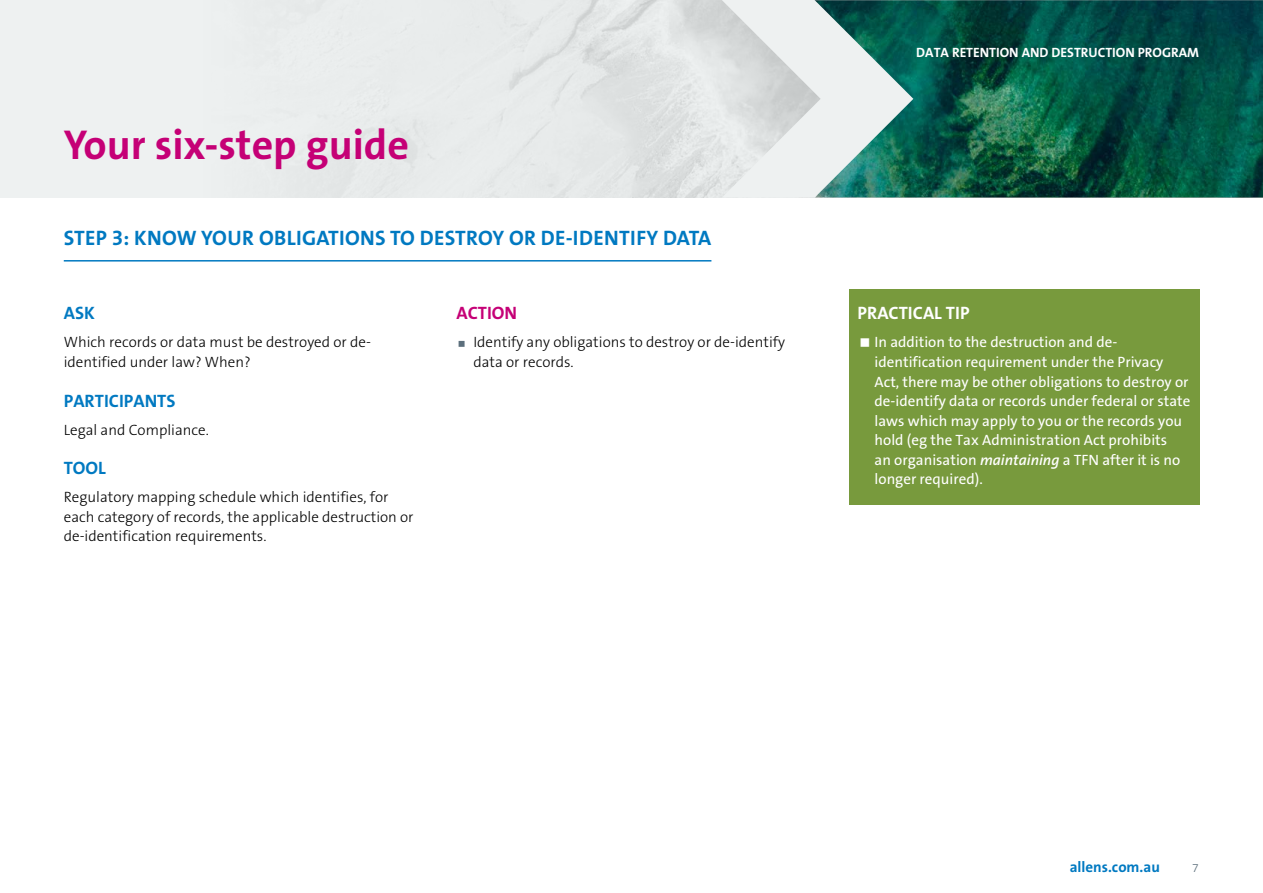
<style>
.page{position:relative;width:1263px;height:893px;background:#fff}
.page>*{position:absolute;margin:0;border:0;box-sizing:border-box;transform-origin:0 0}
.t1{font:700 42px "The Sans B W7";color:#c50076}
.t2{font:700 21px "The Sans B W7";letter-spacing:.015em;color:#0079c1}
.t3{font:700 18px "The Sans B W7";color:#0079c1}
.t4{font:700 18px "The Sans B W7";color:#fff}
.t5{font:700 18px "The Sans B W7";color:#c50076}
.t6{font:15px/19.5px "The Sans B W5 Plain";color:#fff}
.t7{font:300 15px/19.5px "The Sans B W3";color:#000}
.t8{font:700 15px "The Sans B W7";color:#0079c1}
.t9{font:700 13.5px "The Sans B W7";color:#fff}
.t10{font:300 12px "The Sans B W3";color:#5c6f7c}
.s1{font-family:"The Sans B W6";font-weight:600;font-style:italic}
</style>
<div class="page">
<div style="left:0;top:0;width:1263px;height:197px;background:#eef1f1"></div>
<img style="left:316px;top:0;width:406px;height:197px">
<img style="left:913px;top:0;width:350px;height:197px">
<svg style="left:722px;top:0;width:191px;height:198px"></svg>
<hr style="left:64px;top:260px;width:647px;height:2px;background:#0079c1">
<div style="left:849px;top:289px;width:350px;height:52px;background:#789a3d"></div>
<div style="left:849px;top:319px;width:350px;height:186px;background:#789a3d"></div>
<h1 class="t1" style="left:64px;top:117px;width:347px">Your six-step guide</h1>
<h2 class="t2" style="left:64px;top:225px;width:649px">STEP 3: KNOW YOUR OBLIGATIONS TO DESTROY OR DE-IDENTIFY DATA</h2>
<p class="t3" style="left:64px;top:302px;width:33px">ASK</p>
<p class="t7" style="left:64px;top:333px;width:309px">Which records or data must be destroyed or de&shy;identified under law? When?</p>
<p class="t3" style="left:64px;top:389px;width:113px">PARTICIPANTS</p>
<p class="t7" style="left:64px;top:420px;width:147px">Legal and Compliance.</p>
<p class="t3" style="left:64px;top:456px;width:44px">TOOL</p>
<p class="t7" style="left:64px;top:487px;width:351px">Regulatory mapping schedule which identifies, for each category of records, the applicable destruction or de-identification requirements.</p>
<p class="t5" style="left:456px;top:302px;width:62px">ACTION</p>
<p class="t7" style="left:473px;top:333px;width:313px">Identify any obligations to destroy or de-identify data or records.</p>
<p class="t9" style="left:916px;top:44px;width:284px">DATA RETENTION AND DESTRUCTION PROGRAM</p>
<p class="t4" style="left:857px;top:302px;width:113px">PRACTICAL TIP</p>
<p class="t6" style="left:874px;top:333px;width:317px">In addition to the destruction and de&shy;identification requirement under the Privacy Act, there may be other obligations to destroy or de-identify data or records under federal or state laws which may apply to you or the records you hold (eg the Tax Administration Act prohibits<br>an organisation <span class="s1">maintaining</span> a TFN after it is no longer required).</p>
<p class="t8" style="left:1070px;top:857px;width:92px">allens.com.au</p>
<p class="t10" style="left:1192px;top:860px;width:8px">7</p>
</div>
